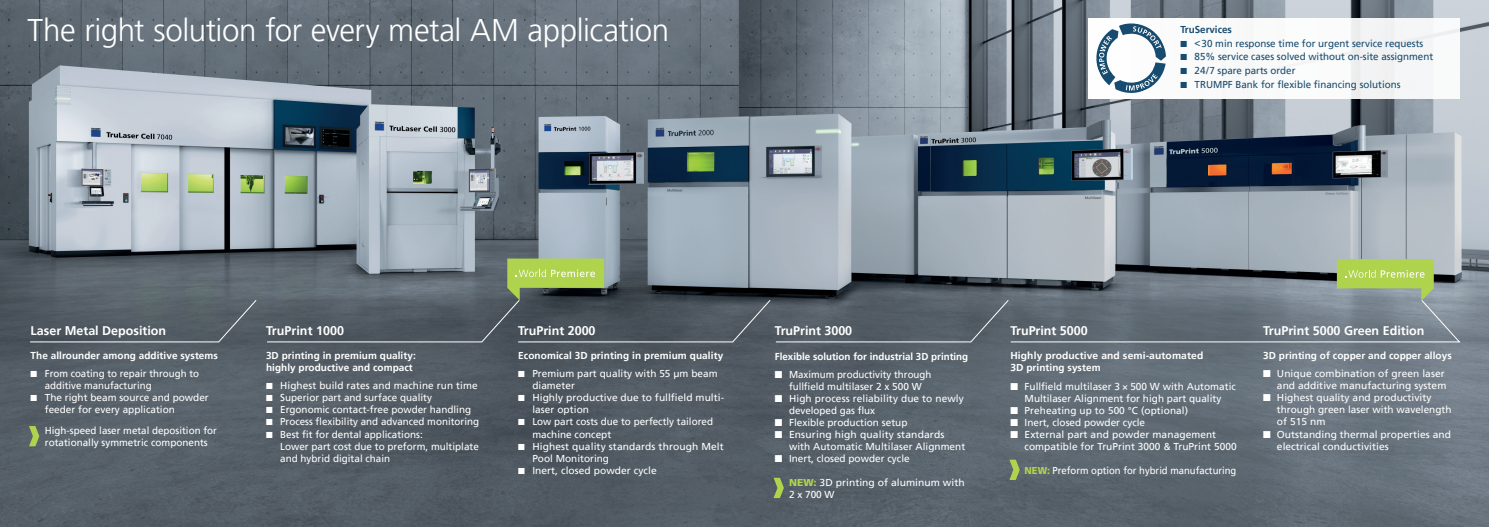
<style>
.page{position:relative;width:1489px;height:527px;background:#fff}
.page>*{position:absolute;margin:0;border:0;box-sizing:border-box;transform-origin:0 0}
.t1{font:300 31.25px "Frutiger LT Pro";letter-spacing:-.015em;color:#fff}
.t2{font:700 12.5px "Frutiger LT Pro";color:#fff}
.t3{font:10px/12px "Frutiger LT Pro";color:#fff}
.t4{font:700 10px/12px "Frutiger LT Pro";letter-spacing:.005em;color:#fff}
.t5{font:10px "Frutiger LT Pro";color:#174b6f}
.t6{font:10px "Frutiger LT Pro";color:#fff;scale:.95 1}
.t7{font:700 10px "Frutiger LT Pro";color:#174b6f}
.s1{font-family:"Frutiger LT Std";font-weight:900;color:#b0d34e}
</style>
<div class="page">
<img style="left:0;top:0;width:1488px;height:526px">
<div style="left:1088px;top:18px;width:371px;height:80px;background:#fff"></div>
<svg style="left:1096px;top:23px;width:69px;height:70px"></svg>
<svg style="left:29px;top:299px;width:228px;height:43px;background:#555f66"></svg>
<svg style="left:29px;top:425px;width:10px;height:21px"></svg>
<svg style="left:266px;top:258px;width:1194px;height:84px;background:#687374"></svg>
<svg style="left:1009px;top:459px;width:10px;height:20px"></svg>
<svg style="left:773px;top:477px;width:10px;height:20px"></svg>
<h1 class="t1" style="left:27px;top:12px;width:643px">The right solution for every metal AM application</h1>
<p class="t7" style="left:1180px;top:23px;width:53px">TruServices</p>
<p class="t5" style="left:1180px;top:37px;width:244px">■ &lt;30 min response time for urgent service requests</p>
<p class="t5" style="left:1180px;top:51px;width:254px">■ 85% service cases solved without on-site assignment</p>
<p class="t5" style="left:1180px;top:65px;width:117px">■ 24/7 spare parts order</p>
<p class="t5" style="left:1180px;top:79px;width:222px">■ TRUMPF Bank for flexible financing solutions</p>
<p class="t2" style="left:31px;top:323px;width:137px">Laser Metal Deposition</p>
<p class="t4" style="left:31px;top:349px;width:189px">The allrounder among additive systems</p>
<p class="t3" style="left:45px;top:367px;width:156px;text-indent:-14px">■ From coating to repair through to additive manufacturing</p>
<p class="t3" style="left:45px;top:391px;width:165px;text-indent:-14px">■ The right beam source and powder feeder for every application</p>
<p class="t3" style="left:45px;top:424px;width:174px">High-speed laser metal deposition for rotationally symmetric components</p>
<p class="t2" style="left:266px;top:323px;width:80px">TruPrint 1000</p>
<p class="t4" style="left:266px;top:349px;width:151px">3D printing in premium quality: highly productive and compact</p>
<p class="t3" style="left:266px;top:379px;width:213px">■ Highest build rates and machine run time</p>
<p class="t3" style="left:266px;top:391px;width:168px">■ Superior part and surface quality</p>
<p class="t3" style="left:266px;top:403px;width:207px">■ Ergonomic contact-free powder handling</p>
<p class="t3" style="left:266px;top:415px;width:214px">■ Process flexibility and advanced monitoring</p>
<p class="t3" style="left:280px;top:427px;width:200px;text-indent:-14px">■ Best fit for dental applications:<br>Lower part cost due to preform, multiplate and hybrid digital chain</p>
<p class="t2" style="left:518px;top:323px;width:79px">TruPrint 2000</p>
<p class="t4" style="left:518px;top:349px;width:206px">Economical 3D printing in premium quality</p>
<p class="t3" style="left:532px;top:367px;width:187px;text-indent:-14px">■ Premium part quality with 55 µm beam diameter</p>
<p class="t3" style="left:532px;top:391px;width:193px;text-indent:-14px">■ Highly productive due to fullfield multi&shy;laser option</p>
<p class="t3" style="left:532px;top:415px;width:182px;text-indent:-14px">■ Low part costs due to perfectly tailored machine concept</p>
<p class="t3" style="left:532px;top:439px;width:193px;text-indent:-14px">■ Highest quality standards through Melt<br>Pool Monitoring</p>
<p class="t3" style="left:518px;top:463px;width:140px">■ Inert, closed powder cycle</p>
<p class="t2" style="left:774px;top:323px;width:79px">TruPrint 3000</p>
<p class="t4" style="left:774px;top:349px;width:195px">Flexible solution for industrial 3D printing</p>
<p class="t3" style="left:774px;top:368px;width:158px;text-align:center">■ Maximum productivity through fullfield multilaser 2 x 500 W</p>
<p class="t3" style="left:789px;top:392px;width:176px;text-indent:-14px">■ High process reliability due to newly developed gas flux</p>
<p class="t3" style="left:774px;top:416px;width:134px">■ Flexible production setup</p>
<p class="t3" style="left:789px;top:428px;width:178px;text-indent:-14px">■ Ensuring high quality standards with Automatic Multilaser Alignment</p>
<p class="t3" style="left:774px;top:452px;width:136px">■ Inert, closed powder cycle</p>
<p class="t3" style="left:789px;top:476px;width:177px"><span class="s1">NEW:</span> 3D printing of aluminum with<br>2x700W</p>
<p class="t2" style="left:1010px;top:323px;width:79px">TruPrint 5000</p>
<p class="t4" style="left:1010px;top:349px;width:194px">Highly productive and semi-automated<br>3D printing system</p>
<p class="t3" style="left:1010px;top:379px;width:227px;text-align:center">■ Fullfield multilaser 3 × 500 W with Automatic<br>Multilaser Alignment for high part quality</p>
<p class="t3" style="left:1010px;top:403px;width:179px">■ Preheating up to 500 °C (optional)</p>
<p class="t3" style="left:1010px;top:415px;width:136px">■ Inert, closed powder cycle</p>
<p class="t3" style="left:1024px;top:427px;width:213px;text-indent:-14px">■ External part and powder management compatible for TruPrint 3000 &amp; TruPrint 5000</p>
<p class="t6" style="left:1024px;top:464px;width:224px"><span class="s1">NEW:</span> Preform option for hybrid manufacturing</p>
<p class="t2" style="left:1262px;top:323px;width:163px">TruPrint 5000 Green Edition</p>
<p class="t4" style="left:1262px;top:349px;width:190px">3D printing of copper and copper alloys</p>
<p class="t3" style="left:1262px;top:367px;width:185px;text-align:right">■ Unique combination of green laser and additive manufacturing system</p>
<p class="t3" style="left:1276px;top:391px;width:176px;text-indent:-14px">■ Highest quality and productivity through green laser with wavelength of 515 nm</p>
<p class="t3" style="left:1276px;top:427px;width:175px;text-indent:-14px">■ Outstanding thermal properties and electrical conductivities</p>
</div>
